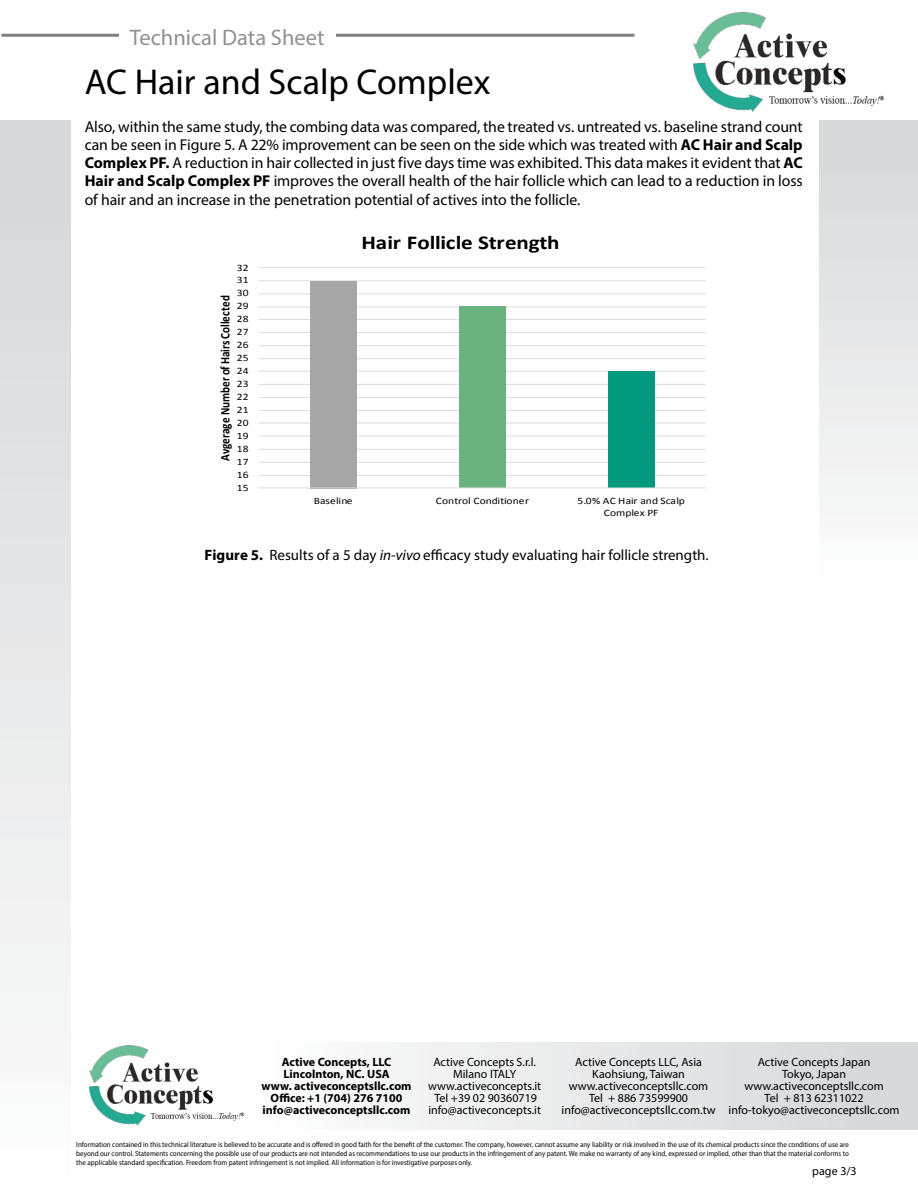
<style>
.page{position:relative;width:918px;height:1188px;background:#fff}
.page>*{position:absolute;margin:0;border:0;box-sizing:border-box;transform-origin:0 0}
.t1{font:36px "Myriad Pro";color:#000}
.t2{font:22.5px "Myriad Pro";color:#919195}
.t3{font:700 19.65px "Calibri";letter-spacing:-.005em;color:#000;scale:1.17 1}
.t4{font:15.75px/18.1px "Myriad Pro";letter-spacing:-.005em;color:#000;text-align:justify}
.t5{font:15px "Myriad Pro";color:#000}
.t6{font:700 13.05px "Calibri";letter-spacing:-.005em;color:#000;scale:.85 1}
.t7{font:12px "Myriad Pro";color:#000}
.t8{font:700 12px "Myriad Pro";color:#000}
.t9{font:9.9px/12px "Calibri";letter-spacing:.01em;color:#000;text-align:center;scale:1.17 1}
.t10{font:9.9px "Calibri";letter-spacing:-.01em;color:#000;scale:1.17 1}
.t11{font:7.5px/9px "Myriad Pro";color:#000;text-align:justify;scale:.93 1}
.s1{font-weight:700}
.s2{font-style:italic}
</style>
<div class="page">
<hr style="left:2px;top:34px;width:633px;height:3px;background:#807f83">
<div style="left:819px;top:120px;width:99px;height:459px;background:linear-gradient(to bottom,#d5d6d8,#fcfcfc)"></div>
<div style="left:0;top:120px;width:71px;height:1068px;background:linear-gradient(to bottom,#d5d6d8,#fcfcfc)"></div>
<div style="left:119px;top:28px;width:217px;height:31px;background:#fff"></div>
<img style="left:693px;top:12px;width:192px;height:101px">
<hr style="left:259px;top:475px;width:447px;height:1px;background:#d9d9d9">
<hr style="left:259px;top:462px;width:447px;height:1px;background:#d9d9d9">
<hr style="left:259px;top:449px;width:447px;height:1px;background:#d9d9d9">
<hr style="left:259px;top:436px;width:447px;height:1px;background:#d9d9d9">
<hr style="left:259px;top:423px;width:447px;height:1px;background:#d9d9d9">
<hr style="left:259px;top:410px;width:447px;height:1px;background:#d9d9d9">
<hr style="left:259px;top:397px;width:447px;height:1px;background:#d9d9d9">
<hr style="left:259px;top:384px;width:447px;height:1px;background:#d9d9d9">
<hr style="left:259px;top:371px;width:447px;height:1px;background:#d9d9d9">
<hr style="left:259px;top:358px;width:447px;height:1px;background:#d9d9d9">
<hr style="left:259px;top:345px;width:447px;height:1px;background:#d9d9d9">
<hr style="left:259px;top:332px;width:447px;height:1px;background:#d9d9d9">
<hr style="left:259px;top:319px;width:447px;height:1px;background:#d9d9d9">
<hr style="left:259px;top:307px;width:447px;height:1px;background:#d9d9d9">
<hr style="left:259px;top:294px;width:447px;height:1px;background:#d9d9d9">
<hr style="left:259px;top:280px;width:447px;height:1px;background:#d9d9d9">
<hr style="left:259px;top:267px;width:447px;height:1px;background:#d9d9d9">
<div style="left:310px;top:281px;width:47px;height:207px;background:#a6a6a6"></div>
<div style="left:459px;top:307px;width:47px;height:181px;background:#6ab381"></div>
<div style="left:608px;top:372px;width:47px;height:116px;background:#00997e"></div>
<hr style="left:259px;top:488px;width:447px;height:1px;background:#d9d9d9">
<div style="left:271px;top:1042px;width:647px;height:87px;background:linear-gradient(to right,#fcfcfc,#d5d6d8)"></div>
<img style="left:89px;top:1045px;width:156px;height:81px">
<p class="t2" style="left:130px;top:23px;width:196px">Technical Data Sheet</p>
<p class="t1" style="left:85px;top:60px;width:407px">AC Hair and Scalp Complex</p>
<p class="t4" style="left:85px;top:117px;width:720px">Also, within the same study, the combing data was compared, the treated vs. untreated vs. baseline strand count can be seen in Figure 5. A 22% improvement can be seen on the side which was treated with <span class="s1">AC Hair and Scalp Complex PF.</span> A reduction in hair collected in just five days time was exhibited. This data makes it evident that <span class="s1">AC Hair and Scalp Complex PF</span> improves the overall health of the hair follicle which can lead to a reduction in loss of hair and an increase in the penetration potential of actives into the follicle.</p>
<h3 class="t9" style="left:237px;top:261px;width:12px">32</h3>
<h3 class="t9" style="left:237px;top:274px;width:12px">31</h3>
<h3 class="t9" style="left:237px;top:287px;width:12px">30</h3>
<h3 class="t6" style="left:217px;top:461px;width:196px;rotate:-90deg">Avgerage Number of Hairs Collected</h3>
<h3 class="t9" style="left:237px;top:300px;width:12px">29</h3>
<h3 class="t9" style="left:237px;top:313px;width:12px">28</h3>
<h3 class="t9" style="left:237px;top:326px;width:12px">27</h3>
<h3 class="t9" style="left:237px;top:339px;width:12px">26</h3>
<h3 class="t9" style="left:237px;top:352px;width:12px">25</h3>
<h3 class="t9" style="left:237px;top:365px;width:12px">24</h3>
<h3 class="t9" style="left:237px;top:378px;width:12px">23</h3>
<h3 class="t9" style="left:237px;top:391px;width:12px">22</h3>
<h3 class="t9" style="left:237px;top:404px;width:12px">21</h3>
<h3 class="t9" style="left:237px;top:417px;width:12px">20</h3>
<h3 class="t9" style="left:237px;top:430px;width:12px">19</h3>
<h3 class="t9" style="left:237px;top:443px;width:12px">18</h3>
<h3 class="t9" style="left:237px;top:456px;width:12px">17</h3>
<h3 class="t9" style="left:237px;top:469px;width:12px">16</h3>
<h3 class="t9" style="left:237px;top:481px;width:12px">15</h3>
<h3 class="t3" style="left:361px;top:230px;width:171px">Hair Follicle Strength</h3>
<h3 class="t10" style="left:314px;top:494px;width:35px">Baseline</h3>
<h3 class="t9" style="left:436px;top:494px;width:81px">Control Conditioner</h3>
<h3 class="t9" style="left:578px;top:494px;width:93px">5.0% AC Hair and Scalp<br>Complex PF</h3>
<p class="t5" style="left:205px;top:546px;width:506px"><span class="s1">Figure 5.</span> Results of a 5 day <span class="s2">in-vivo</span> efficacy study evaluating hair follicle strength.</p>
<p class="t8" style="left:282px;top:1054px;width:111px">Active Concepts, LLC</p>
<p class="t8" style="left:283px;top:1066px;width:108px">Lincolnton, NC. USA</p>
<p class="t8" style="left:262px;top:1078px;width:152px">www. activeconceptsllc.com</p>
<p class="t8" style="left:271px;top:1090px;width:133px">Office: +1 (704) 276 7100</p>
<p class="t8" style="left:263px;top:1102px;width:149px">info@activeconceptsllc.com</p>
<p class="t7" style="left:433px;top:1055px;width:104px">Active Concepts S.r.l.</p>
<p class="t7" style="left:453px;top:1067px;width:65px">Milano ITALY</p>
<p class="t7" style="left:428px;top:1079px;width:115px">www.activeconcepts.it</p>
<p class="t7" style="left:434px;top:1091px;width:104px">Tel +39 02 90360719</p>
<p class="t7" style="left:428px;top:1103px;width:114px">info@activeconcepts.it</p>
<p class="t7" style="left:575px;top:1055px;width:128px">Active Concepts LLC, Asia</p>
<p class="t7" style="left:592px;top:1067px;width:94px">Kaohsiung, Taiwan</p>
<p class="t7" style="left:569px;top:1079px;width:141px">www.activeconceptsllc.com</p>
<p class="t7" style="left:589px;top:1091px;width:100px">Tel + 886 73599900</p>
<p class="t7" style="left:562px;top:1103px;width:156px">info@activeconceptsllc.com.tw</p>
<p class="t7" style="left:758px;top:1055px;width:114px">Active Concepts Japan</p>
<p class="t7" style="left:782px;top:1067px;width:65px">Tokyo, Japan</p>
<p class="t7" style="left:744px;top:1079px;width:141px">www.activeconceptsllc.com</p>
<p class="t7" style="left:765px;top:1091px;width:100px">Tel + 813 62311022</p>
<p class="t7" style="left:729px;top:1103px;width:172px">info-tokyo@activeconceptsllc.com</p>
<p class="t11" style="left:76px;top:1139px;width:832px">Information contained in this technical literature is believed to be accurate and is offered in good faith for the benefit of the customer. The company, however, cannot assume any liability or risk involved in the use of its chemical products since the conditions of use are beyond our control. Statements concerning the possible use of our products are not intended as recommendations to use our products in the infringement of any patent. We make no warranty of any kind, expressed or implied, other than that the material conforms to the applicable standard specification. Freedom from patent infringement is not implied. All information is for investigative purposes only.</p>
<p class="t7" style="left:812px;top:1164px;width:46px">page 3/3</p>
</div>
